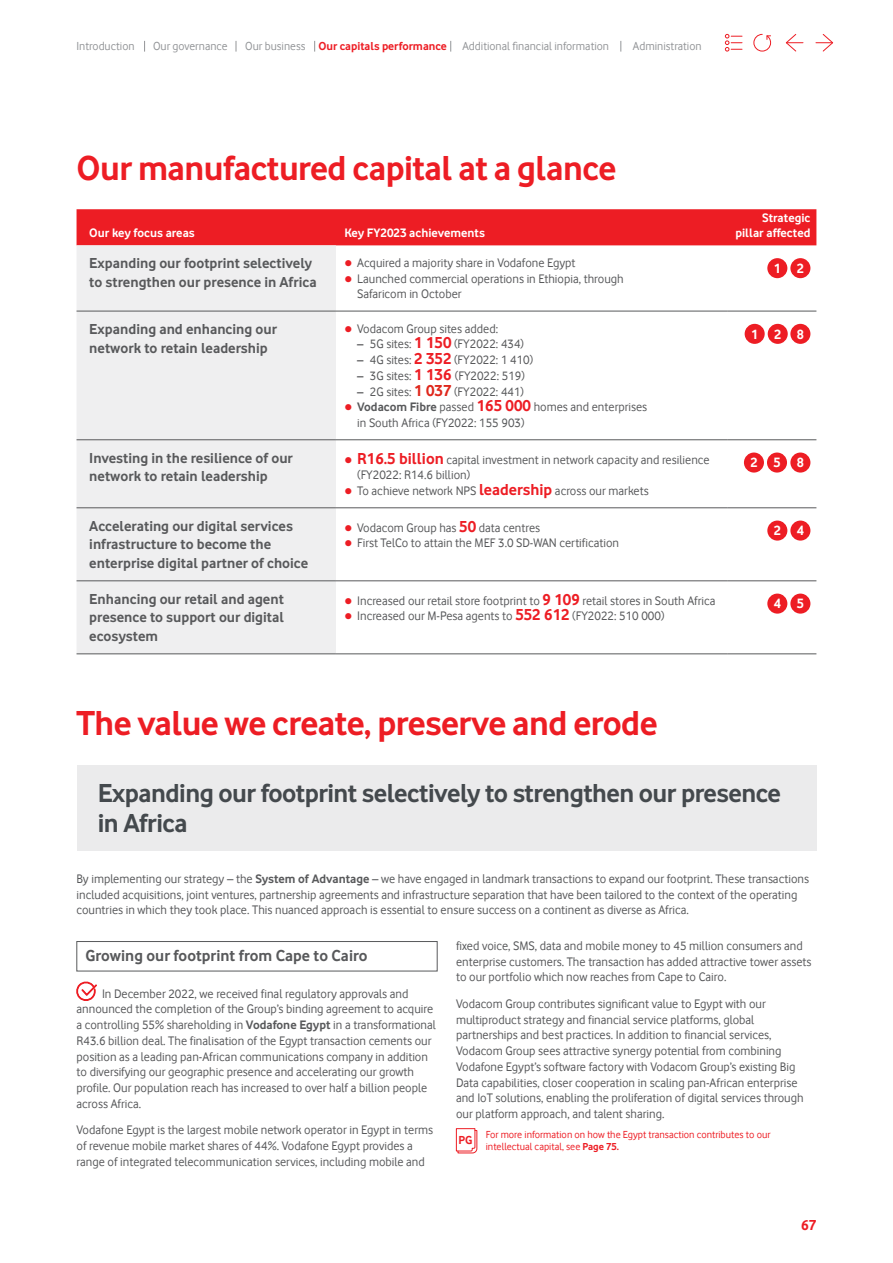
<style>
.page{position:relative;width:893px;height:1263px;background:#fff}
.page>*{position:absolute;margin:0;border:0;box-sizing:border-box;transform-origin:0 0}
.t1{font:700 36px "Vodafone Rg";letter-spacing:-.015em;color:#ed1d24}
.t2{font:700 27px/30px "Vodafone Rg";letter-spacing:-.02em;color:#44494d}
.t3{font:700 16.5px "Vodafone Rg";color:#58595b}
.t4{font:700 15px/18.8px "Vodafone Rg";color:#58595b}
.t5{font:700 15px "Vodafone Rg";color:#ed1d24}
.t6{font:700 14.1px "Vodafone Rg";letter-spacing:1.13em;color:#fff}
.t7{font:12.75px/15.8px "Vodafone Rg";color:#58595b}
.t8{font:700 12.75px/15px "Vodafone Rg";color:#fff;text-align:right}
.t9{font:12px "Vodafone Rg";color:#939598}
.t10{font:700 12px "Vodafone Rg";color:#ed1d24}
.t11{font:10.5px/12px "Vodafone Rg";color:#ed1d24}
.s1{font-weight:400;color:#939598}
.s2{font-weight:700}
.s3{font-weight:700;font-size:16.5px;color:#ed1d24}
.s4{font-weight:700;font-size:16.5px;color:#df271c}
</style>
<div class="page">
<div style="left:77px;top:209px;width:739px;height:36px;background:#ed1d24"></div>
<div style="left:77px;top:245px;width:259px;height:408px;background:#efeff0"></div>
<hr style="left:77px;top:311px;width:259px;height:1px;background:#58595b">
<hr style="left:336px;top:311px;width:391px;height:1px;background:#58595b">
<hr style="left:727px;top:311px;width:89px;height:1px;background:#58595b">
<hr style="left:77px;top:439px;width:259px;height:1px;background:#58595b">
<hr style="left:336px;top:439px;width:391px;height:1px;background:#58595b">
<hr style="left:727px;top:439px;width:89px;height:1px;background:#58595b">
<hr style="left:77px;top:507px;width:259px;height:1px;background:#58595b">
<hr style="left:336px;top:507px;width:391px;height:1px;background:#58595b">
<hr style="left:727px;top:507px;width:89px;height:1px;background:#58595b">
<hr style="left:77px;top:580px;width:259px;height:1px;background:#58595b">
<hr style="left:336px;top:580px;width:391px;height:1px;background:#58595b">
<hr style="left:727px;top:580px;width:89px;height:1px;background:#58595b">
<hr style="left:77px;top:653px;width:259px;height:1px;background:#58595b">
<hr style="left:336px;top:653px;width:391px;height:1px;background:#58595b">
<hr style="left:727px;top:653px;width:89px;height:1px;background:#58595b">
<div style="left:790px;top:258px;width:20px;height:20px;background:#ed1d24;border-radius:50%"></div>
<div style="left:767px;top:258px;width:20px;height:20px;background:#ed1d24;border-radius:50%"></div>
<div style="left:768px;top:324px;width:20px;height:20px;background:#ed1d24;border-radius:50%"></div>
<div style="left:745px;top:324px;width:20px;height:20px;background:#ed1d24;border-radius:50%"></div>
<div style="left:790px;top:324px;width:20px;height:20px;background:#ed1d24;border-radius:50%"></div>
<div style="left:767px;top:452px;width:20px;height:21px;background:#ed1d24;border-radius:50%"></div>
<div style="left:744px;top:452px;width:20px;height:21px;background:#ed1d24;border-radius:50%"></div>
<div style="left:790px;top:452px;width:20px;height:21px;background:#ed1d24;border-radius:50%"></div>
<div style="left:790px;top:520px;width:20px;height:21px;background:#ed1d24;border-radius:50%"></div>
<div style="left:767px;top:520px;width:20px;height:21px;background:#ed1d24;border-radius:50%"></div>
<div style="left:790px;top:594px;width:20px;height:20px;background:#ed1d24;border-radius:50%"></div>
<div style="left:767px;top:594px;width:20px;height:20px;background:#ed1d24;border-radius:50%"></div>
<div style="left:77px;top:941px;width:360px;height:30px;border:1px solid #58595b"></div>
<svg style="left:76px;top:981px;width:21px;height:20px"></svg>
<div style="left:77px;top:766px;width:739px;height:85px;background:#ebebec"></div>
<svg style="left:456px;top:1128px;width:21px;height:25px"></svg>
<svg style="left:785px;top:34px;width:18px;height:18px"></svg>
<svg style="left:725px;top:34px;width:17px;height:17px"></svg>
<svg style="left:816px;top:34px;width:18px;height:18px"></svg>
<svg style="left:753px;top:34px;width:18px;height:18px"></svg>
<p class="t9" style="left:77px;top:40px;width:60px">Introduction</p>
<p class="t9" style="left:153px;top:40px;width:76px">Our governance</p>
<p class="t10" style="left:245px;top:39px;width:203px"><span class="s1">Our business</span> Our capitals performance</p>
<p class="t9" style="left:462px;top:40px;width:148px">Additional financial information</p>
<p class="t9" style="left:633px;top:40px;width:70px">Administration</p>
<h1 class="t1" style="left:77px;top:147px;width:541px">Our manufactured capital at a glance</h1>
<p class="t8" style="left:89px;top:225px;width:107px">Our key focus areas</p>
<p class="t8" style="left:344px;top:225px;width:142px">Key FY2023 achievements</p>
<p class="t8" style="left:735px;top:210px;width:76px">Strategic pillar affected</p>
<p class="t4" style="left:89px;top:254px;width:229px">Expanding our footprint selectively to strengthen our presence in Africa</p>
<p class="t7" style="left:357px;top:255px;width:268px">Acquired a majority share in Vodafone Egypt<br>Launched commercial operations in Ethiopia, through<br>Safaricom in October</p>
<p class="t6" style="left:774px;top:260px;width:32px">1 2</p>
<p class="t4" style="left:89px;top:319px;width:189px">Expanding and enhancing our network to retain leadership</p>
<p class="t7" style="left:357px;top:320px;width:142px">Vodacom Group sites added:</p>
<p class="t6" style="left:751px;top:326px;width:54px">128</p>
<p class="t7" style="left:357px;top:336px;width:168px"><span class="s2">–</span> 5G sites: <span class="s3">1 150</span> (FY2022: 434)</p>
<p class="t7" style="left:357px;top:352px;width:178px"><span class="s2">–</span> 4G sites: <span class="s3">2 352</span> (FY2022: 1 410)</p>
<p class="t7" style="left:357px;top:368px;width:169px"><span class="s2">–</span> 3G sites: <span class="s3">1 136</span> (FY2022: 519)</p>
<p class="t7" style="left:357px;top:383px;width:292px"><span class="s2">–</span> 2G sites: <span class="s4">1 037</span> (FY2022: 441)<br><span class="s2">Vodacom Fibre</span> passed <span class="s3">165 000</span> homes and enterprises in South Africa (FY2022: 155 903)</p>
<p class="t4" style="left:89px;top:448px;width:205px">Investing in the resilience of our network to retain leadership</p>
<p class="t7" style="left:357px;top:451px;width:354px"><span class="s3">R16.5 billion</span> capital investment in network capacity and resilience (FY2022: R14.6 billion)<br>To achieve network NPS <span class="s3">leadership</span> across our markets</p>
<p class="t6" style="left:750px;top:454px;width:55px">258</p>
<p class="t4" style="left:89px;top:516px;width:220px">Accelerating our digital services infrastructure to become the enterprise digital partner of choice</p>
<p class="t7" style="left:357px;top:519px;width:263px">Vodacom Group has <span class="s3">50</span> data centres<br>First TelCo to attain the MEF 3.0 SD-WAN certification</p>
<p class="t6" style="left:774px;top:522px;width:32px">2 4</p>
<p class="t4" style="left:89px;top:589px;width:196px;text-align:justify">Enhancing our retail and agent presence to support our digital ecosystem</p>
<p class="t7" style="left:357px;top:592px;width:360px">Increased our retail store footprint to <span class="s3">9 109</span> retail stores in South Africa<br>Increased our M-Pesa agents to <span class="s3">552 612</span> (FY2022: 510 000)</p>
<p class="t6" style="left:774px;top:595px;width:32px">4 5</p>
<h1 class="t1" style="left:77px;top:703px;width:583px">The value we create, preserve and erode</h1>
<h2 class="t2" style="left:98px;top:778px;width:685px">Expanding our footprint selectively to strengthen our presence in Africa</h2>
<p class="t7" style="left:77px;top:871px;width:734px">By implementing our strategy – the <span class="s2">System of Advantage</span> – we have engaged in landmark transactions to expand our footprint. These transactions included acquisitions, joint ventures, partnership agreements and infrastructure separation that have been tailored to the context of the operating countries in which they took place. This nuanced approach is essential to ensure success on a continent as diverse as Africa.</p>
<p class="t3" style="left:86px;top:946px;width:283px">Growing our footprint from Cape to Cairo</p>
<p class="t7" style="left:77px;top:985px;width:361px;text-indent:26px">In December 2022, we received final regulatory approvals and announced the completion of the Group’s binding agreement to acquire a controlling 55% shareholding in <span class="s2">Vodafone Egypt</span> in a transformational R43.6 billion deal. The finalisation of the Egypt transaction cements our position as a leading pan-African communications company in addition to diversifying our geographic presence and accelerating our growth profile. Our population reach has increased to over half a billion people across Africa.</p>
<p class="t7" style="left:77px;top:1122px;width:358px">Vodafone Egypt is the largest mobile network operator in Egypt in terms of revenue mobile market shares of 44%. Vodafone Egypt provides a range of integrated telecommunication services, including mobile and</p>
<p class="t7" style="left:456px;top:938px;width:357px">fixed voice, SMS, data and mobile money to 45 million consumers and enterprise customers. The transaction has added attractive tower assets to our portfolio which now reaches from Cape to Cairo.</p>
<p class="t7" style="left:456px;top:995px;width:349px">Vodacom Group contributes significant value to Egypt with our multiproduct strategy and financial service platforms, global partnerships and best practices. In addition to financial services, Vodacom Group sees attractive synergy potential from combining Vodafone Egypt’s software factory with Vodacom Group’s existing Big Data capabilities, closer cooperation in scaling pan-African enterprise and IoT solutions, enabling the proliferation of digital services through our platform approach, and talent sharing.</p>
<p class="t10" style="left:458px;top:1133px;width:15px">PG</p>
<p class="t11" style="left:486px;top:1129px;width:286px">For more information on how the Egypt transaction contributes to our intellectual capital, see <span class="s2">Page 75.</span></p>
<p class="t5" style="left:801px;top:1217px;width:17px">67</p>
</div>
